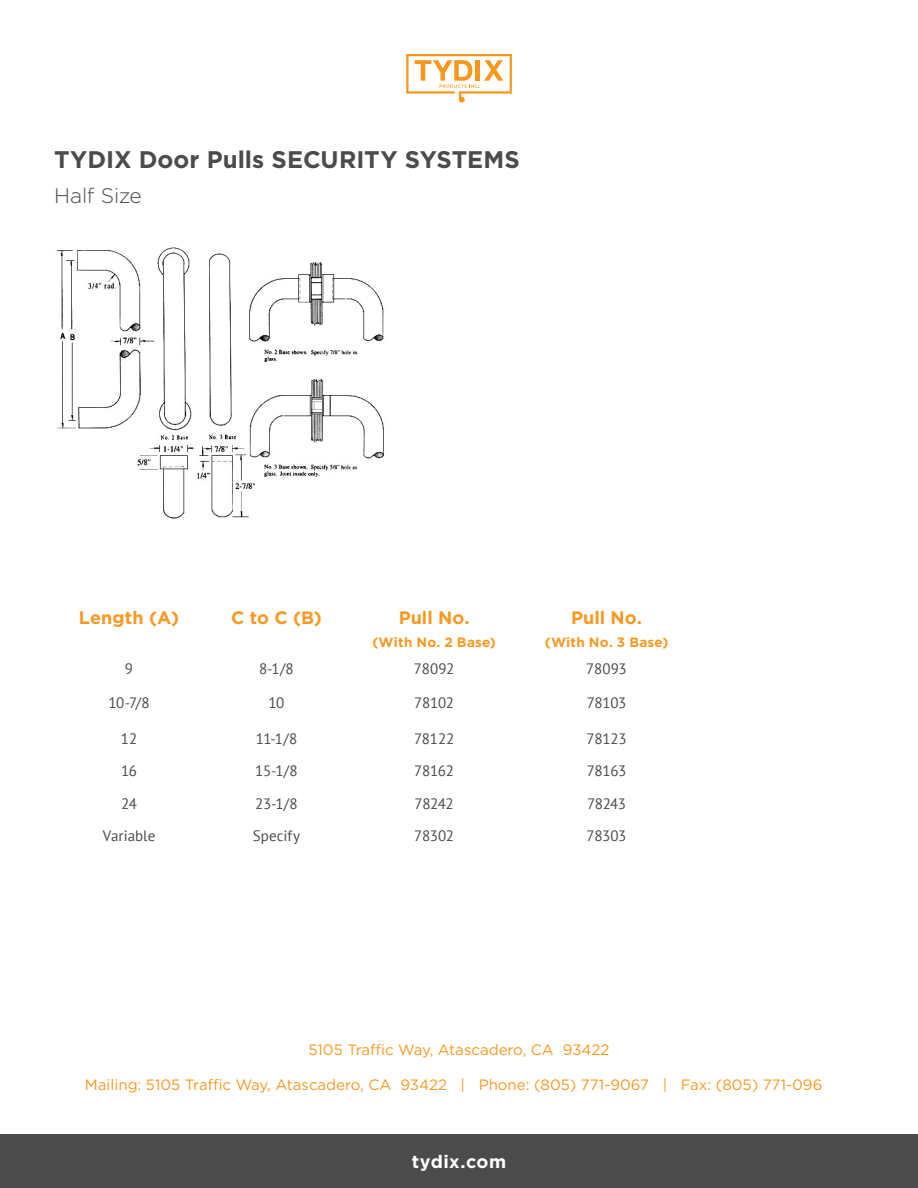
<style>
.page{position:relative;width:918px;height:1188px;background:#fff}
.page>*{position:absolute;margin:0;border:0;box-sizing:border-box;transform-origin:0 0}
.t1{font:700 24px "Gotham";color:#4c4b4b}
.t2{font:300 21px "Gotham";letter-spacing:-.01em;color:#4c4b4b}
.t3{font:700 18px "Gotham";letter-spacing:.005em;color:#f79923}
.t4{font:700 18px "Gotham";letter-spacing:.025em;color:#fff}
.t5{font:15px "Gotham";color:#f79923}
.graph_paragraph{font:15px "PT Sans";letter-spacing:-.02em;color:#4c4b4b}
.graph_paragraph-2{font:15px "PT Sans";color:#4c4b4b}
.graph_paragraph-3{font:15px "PT Sans";letter-spacing:.005em;color:#4c4b4b}
.t6{font:700 13.5px "Gotham";letter-spacing:.015em;color:#f79923}
.s1{color:#fff}
</style>
<div class="page">
<svg style="left:406px;top:54px;width:106px;height:49px"></svg>
<div style="left:0;top:1134px;width:918px;height:54px;background:#4c4b4b"></div>
<img style="left:57px;top:247px;width:327px;height:272px">
<h1 class="t1" style="left:54px;top:143px;width:468px">TYDIX Door Pulls SECURITY SYSTEMS</h1>
<h3 class="t2" style="left:54px;top:182px;width:89px">Half Size</h3>
<h2 class="t3" style="left:79px;top:606px;width:102px">Length (A)</h2>
<h2 class="t3" style="left:231px;top:606px;width:92px">C to C (B)</h2>
<h2 class="t3" style="left:399px;top:606px;width:72px">Pull No.</h2>
<h2 class="t6" style="left:372px;top:633px;width:125px">(With No. 2 Base)</h2>
<h2 class="t3" style="left:571px;top:606px;width:72px">Pull No.</h2>
<h2 class="t6" style="left:545px;top:633px;width:125px">(With No. 3 Base)</h2>
<p class="graph_paragraph" style="left:125px;top:659px;width:10px">9</p>
<p class="graph_paragraph" style="left:259px;top:659px;width:36px">8-1/8</p>
<p class="graph_paragraph" style="left:414px;top:659px;width:42px">78092</p>
<p class="graph_paragraph" style="left:586px;top:659px;width:42px">78093</p>
<p class="graph_paragraph" style="left:108px;top:693px;width:43px">10-7/8</p>
<p class="graph_paragraph" style="left:268px;top:693px;width:18px">10</p>
<p class="graph_paragraph" style="left:414px;top:693px;width:41px">78102</p>
<p class="graph_paragraph" style="left:587px;top:693px;width:41px">78103</p>
<p class="graph_paragraph" style="left:121px;top:729px;width:18px">12</p>
<p class="graph_paragraph" style="left:256px;top:729px;width:43px">11-1/8</p>
<p class="graph_paragraph" style="left:414px;top:729px;width:42px">78122</p>
<p class="graph_paragraph" style="left:587px;top:729px;width:41px">78123</p>
<p class="graph_paragraph" style="left:121px;top:761px;width:18px">16</p>
<p class="graph_paragraph" style="left:255px;top:761px;width:44px">15-1/8</p>
<p class="graph_paragraph" style="left:414px;top:761px;width:41px">78162</p>
<p class="graph_paragraph" style="left:587px;top:761px;width:41px">78163</p>
<p class="graph_paragraph" style="left:121px;top:794px;width:17px">24</p>
<p class="graph_paragraph" style="left:255px;top:794px;width:44px">23-1/8</p>
<p class="graph_paragraph" style="left:415px;top:794px;width:41px">78242</p>
<p class="graph_paragraph" style="left:587px;top:794px;width:40px">78243</p>
<p class="graph_paragraph-2" style="left:103px;top:826px;width:54px">Variable</p>
<p class="graph_paragraph-3" style="left:253px;top:826px;width:49px">Specify</p>
<p class="graph_paragraph" style="left:414px;top:826px;width:41px">78302</p>
<p class="graph_paragraph" style="left:587px;top:826px;width:41px">78303</p>
<p class="t5" style="left:308px;top:1040px;width:303px">5105 Traffic Way, Atascadero, CA 93422</p>
<p class="t5" style="left:85px;top:1075px;width:750px">Mailing: 5105 Traffic Way, Atascadero, CA 93422 | Phone: (805) 771-9067 | Fax: (805) 771-096<span class="s1">0</span></p>
<p class="t4" style="left:412px;top:1150px;width:96px">tydix.com</p>
</div>
